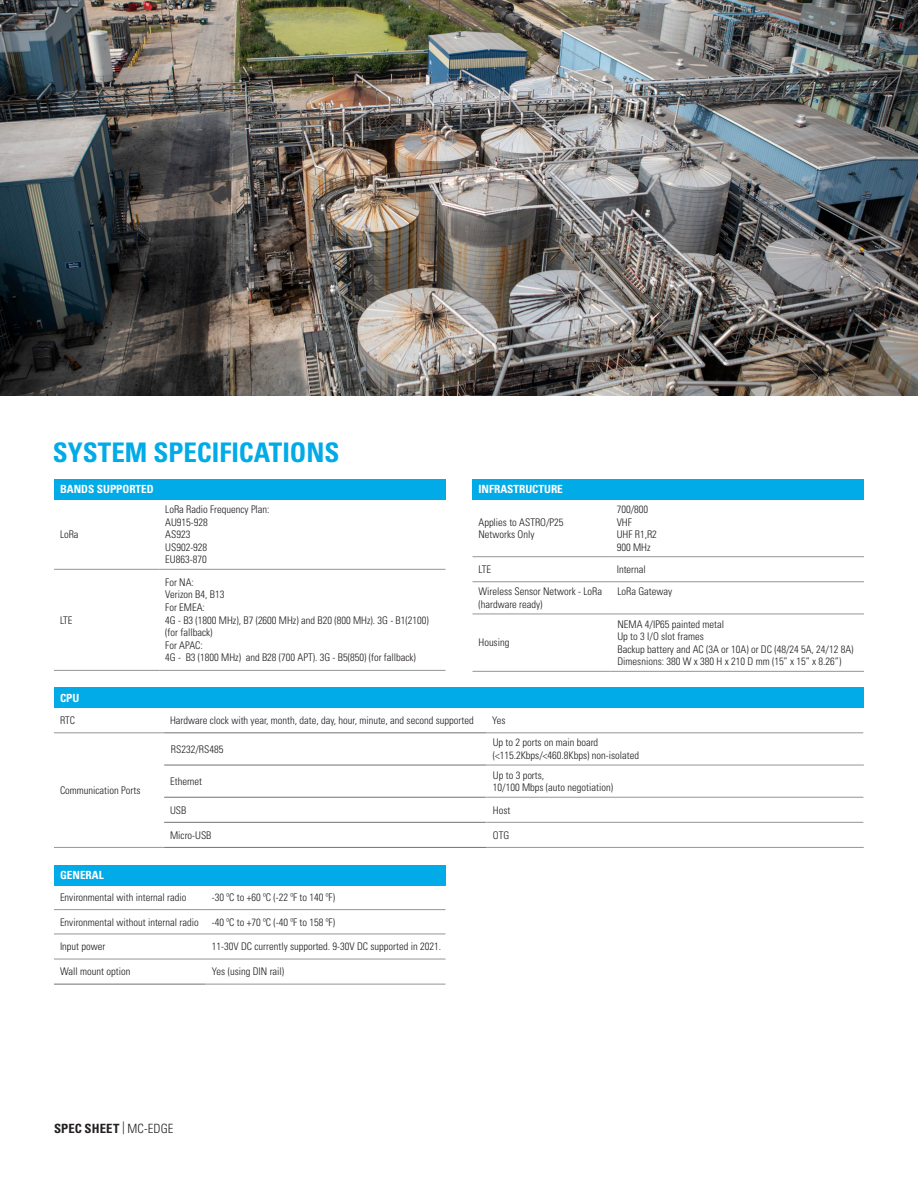
<style>
.page{position:relative;width:918px;height:1188px;background:#fff}
.page>*{position:absolute;margin:0;border:0;box-sizing:border-box;transform-origin:0 0}
.t1{font:700 condensed 27px "Univers LT Std";color:#00abe7}
.t2{font:700 condensed 12.75px "Univers LT Std";letter-spacing:.01em;color:#231f20}
.t3{font:700 condensed 11.25px "Univers LT Std";color:#fff}
.t4{font:300 condensed 10.5px/12.6px "Univers LT Std";color:#201d1e}
.t5{font:300 condensed 10.5px/12.6px "Univers LT Std";color:#211e1e}
.s1{font-weight:300}
</style>
<div class="page">
<div style="left:54px;top:688px;width:810px;height:20px;background:#00abe7"></div>
<hr style="left:54px;top:847px;width:110px;height:1px;background:#939598">
<hr style="left:164px;top:765px;width:322px;height:1px;background:#767070">
<hr style="left:164px;top:797px;width:322px;height:1px;background:#767070">
<hr style="left:164px;top:822px;width:322px;height:1px;background:#767070">
<hr style="left:164px;top:847px;width:322px;height:1px;background:#767070">
<hr style="left:486px;top:765px;width:378px;height:1px;background:#939598">
<hr style="left:486px;top:797px;width:377px;height:1px;background:#939598">
<hr style="left:486px;top:822px;width:377px;height:1px;background:#939598">
<hr style="left:486px;top:847px;width:378px;height:1px;background:#939598">
<hr style="left:54px;top:733px;width:110px;height:1px;background:#939598">
<hr style="left:486px;top:733px;width:377px;height:1px;background:#939598">
<hr style="left:164px;top:733px;width:322px;height:1px;background:#767070">
<img style="left:0;top:0;width:918px;height:395px">
<div style="left:54px;top:865px;width:392px;height:20px;background:#00abe7"></div>
<hr style="left:54px;top:909px;width:151px;height:1px;background:#939598">
<hr style="left:205px;top:909px;width:241px;height:1px;background:#939598">
<hr style="left:54px;top:934px;width:151px;height:1px;background:#939598">
<hr style="left:205px;top:934px;width:241px;height:1px;background:#939598">
<hr style="left:54px;top:959px;width:151px;height:1px;background:#939598">
<hr style="left:205px;top:959px;width:241px;height:1px;background:#939598">
<hr style="left:54px;top:984px;width:151px;height:1px;background:#767070">
<hr style="left:205px;top:984px;width:241px;height:1px;background:#939598">
<div style="left:472px;top:479px;width:392px;height:20px;background:#00abe7"></div>
<hr style="left:472px;top:556px;width:139px;height:1px;background:#939598">
<hr style="left:611px;top:556px;width:253px;height:1px;background:#939598">
<hr style="left:472px;top:581px;width:139px;height:1px;background:#939598">
<hr style="left:611px;top:581px;width:253px;height:1px;background:#939598">
<hr style="left:472px;top:614px;width:139px;height:1px;background:#939598">
<hr style="left:611px;top:614px;width:253px;height:1px;background:#939598">
<hr style="left:472px;top:671px;width:139px;height:1px;background:#939598">
<hr style="left:611px;top:671px;width:253px;height:1px;background:#939598">
<div style="left:54px;top:479px;width:392px;height:20px;background:#00abe7"></div>
<hr style="left:54px;top:569px;width:105px;height:1px;background:#939598">
<hr style="left:159px;top:569px;width:287px;height:1px;background:#939598">
<hr style="left:54px;top:670px;width:105px;height:1px;background:#939598">
<hr style="left:159px;top:670px;width:287px;height:1px;background:#939598">
<p class="t1" style="left:53px;top:436px;width:288px">SYSTEM SPECIFICATIONS</p>
<p class="t3" style="left:60px;top:482px;width:95px">BANDS SUPPORTED</p>
<p class="t4" style="left:60px;top:528px;width:20px">LoRa</p>
<p class="t4" style="left:60px;top:614px;width:14px">LTE</p>
<p class="t4" style="left:165px;top:503px;width:106px">LoRa Radio Frequency Plan:</p>
<p class="t4" style="left:165px;top:516px;width:44px">AU915-928</p>
<p class="t4" style="left:165px;top:528px;width:27px">AS923</p>
<p class="t4" style="left:165px;top:541px;width:43px">US902-928</p>
<p class="t4" style="left:165px;top:553px;width:43px">EU863-870</p>
<p class="t4" style="left:165px;top:576px;width:30px">For NA:</p>
<p class="t4" style="left:165px;top:588px;width:61px">Verizon B4, B13</p>
<p class="t4" style="left:165px;top:601px;width:41px">For EMEA:</p>
<p class="t4" style="left:165px;top:614px;width:265px">4G - B3 (1800 MHz), B7 (2600 MHz) and B20 (800 MHz). 3G - B1(2100) (for fallback)</p>
<p class="t4" style="left:165px;top:639px;width:39px">For APAC:</p>
<p class="t4" style="left:165px;top:651px;width:252px">4G - B3 (1800 MHz) and B28 (700 APT). 3G - B5(850) (for fallback)</p>
<p class="t3" style="left:478px;top:482px;width:86px">INFRASTRUCTURE</p>
<p class="t5" style="left:478px;top:516px;width:87px">Applies to ASTRO/P25</p>
<p class="t5" style="left:478px;top:528px;width:57px">Networks Only</p>
<p class="t5" style="left:617px;top:503px;width:33px">700/800</p>
<p class="t5" style="left:617px;top:516px;width:17px">VHF</p>
<p class="t5" style="left:617px;top:528px;width:42px">UHF R1,R2</p>
<p class="t5" style="left:617px;top:541px;width:35px">900 MHz</p>
<p class="t5" style="left:478px;top:563px;width:14px">LTE</p>
<p class="t5" style="left:617px;top:563px;width:31px">Internal</p>
<p class="t5" style="left:478px;top:585px;width:125px">Wireless Sensor Network - LoRa (hardware ready)</p>
<p class="t5" style="left:617px;top:585px;width:56px">LoRa Gateway</p>
<p class="t5" style="left:478px;top:636px;width:32px">Housing</p>
<p class="t5" style="left:617px;top:618px;width:108px">NEMA 4/IP65 painted metal</p>
<p class="t5" style="left:617px;top:630px;width:88px">Up to 3 I/O slot frames</p>
<p class="t5" style="left:617px;top:643px;width:238px">Backup battery and AC (3A or 10A) or DC (48/24 5A, 24/12 8A)</p>
<p class="t5" style="left:617px;top:655px;width:225px">Dimesnions: 380 W x 380 H x 210 D mm (15” x 15” x 8.26”)</p>
<p class="t3" style="left:60px;top:691px;width:21px">CPU</p>
<p class="t4" style="left:60px;top:714px;width:17px">RTC</p>
<p class="t4" style="left:170px;top:714px;width:305px">Hardware clock with year, month, date, day, hour, minute, and second supported</p>
<p class="t4" style="left:492px;top:714px;width:15px">Yes</p>
<p class="t4" style="left:60px;top:784px;width:82px">Communication Ports</p>
<p class="t4" style="left:171px;top:743px;width:54px">RS232/RS485</p>
<p class="t4" style="left:170px;top:775px;width:34px">Ethernet</p>
<p class="t4" style="left:493px;top:736px;width:107px">Up to 2 ports on main board</p>
<p class="t4" style="left:493px;top:749px;width:148px">(&lt;115.2Kbps/&lt;460.8Kbps) non-isolated</p>
<p class="t4" style="left:493px;top:769px;width:53px">Up to 3 ports,</p>
<p class="t4" style="left:493px;top:781px;width:122px">10/100 Mbps (auto negotiation)</p>
<p class="t4" style="left:170px;top:804px;width:18px">USB</p>
<p class="t4" style="left:493px;top:804px;width:19px">Host</p>
<p class="t4" style="left:170px;top:829px;width:43px">Micro-USB</p>
<p class="t4" style="left:493px;top:829px;width:18px">OTG</p>
<p class="t3" style="left:60px;top:868px;width:45px">GENERAL</p>
<p class="t4" style="left:60px;top:891px;width:128px">Environmental with internal radio</p>
<p class="t4" style="left:212px;top:891px;width:125px">-30 ºC to +60 ºC (-22 ºF to 140 ºF)</p>
<p class="t4" style="left:60px;top:916px;width:140px">Environmental without internal radio</p>
<p class="t4" style="left:212px;top:916px;width:125px">-40 ºC to +70 ºC (-40 ºF to 158 ºF)</p>
<p class="t4" style="left:60px;top:940px;width:47px">Input power</p>
<p class="t4" style="left:212px;top:940px;width:231px">11-30V DC currently supported. 9-30V DC supported in 2021.</p>
<p class="t4" style="left:60px;top:965px;width:72px">Wall mount option</p>
<p class="t4" style="left:212px;top:965px;width:74px">Yes (using DIN rail)</p>
<p class="t2" style="left:54px;top:1121px;width:121px">SPEC SHEET <span class="s1">| MC-EDGE</span></p>
</div>
